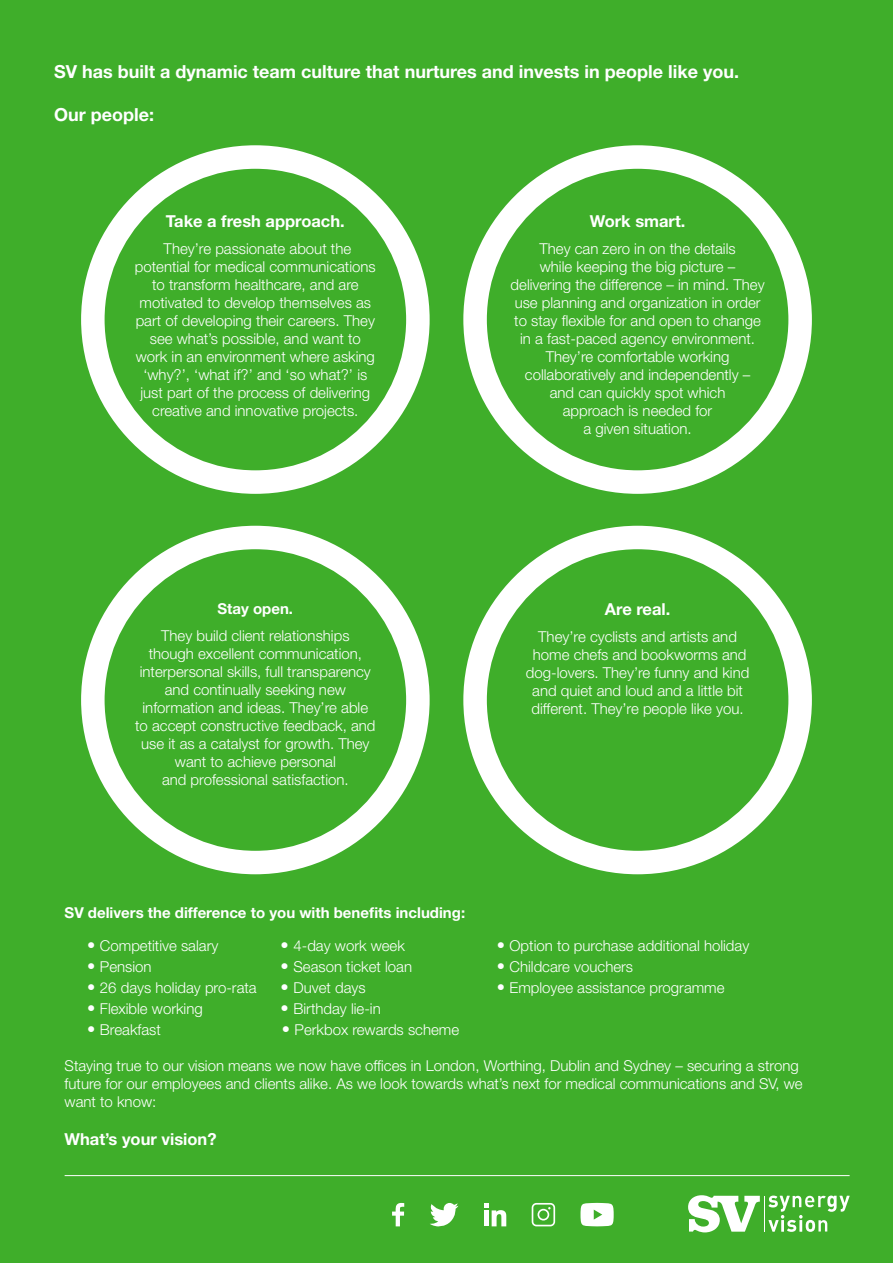
<style>
.page{position:relative;width:893px;height:1263px;background:#3fae2a}
.page>*{position:absolute;margin:0;border:0;box-sizing:border-box;transform-origin:0 0}
.t1{font:700 18px "Helvetica Neue LT Std";color:#fff}
.t2{font:700 16.5px "Helvetica Neue LT Std";color:#fff}
.t3{font:300 15px/18px "Helvetica Neue LT Std";color:#fff;text-align:center}
.t4{font:700 15px "Helvetica Neue LT Std";color:#fff}
.s1{font-size:16.5px}
</style>
<div class="page">
<div style="left:463px;top:145px;width:349px;height:349px;background:#fff;border-radius:50%"></div>
<div style="left:487px;top:169px;width:301px;height:301px;background:#3fae2a;border-radius:50%"></div>
<div style="left:81px;top:145px;width:349px;height:349px;background:#fff;border-radius:50%"></div>
<div style="left:105px;top:169px;width:301px;height:301px;background:#3fae2a;border-radius:50%"></div>
<div style="left:463px;top:526px;width:349px;height:348px;background:#fff;border-radius:50%"></div>
<div style="left:487px;top:549px;width:301px;height:302px;background:#3fae2a;border-radius:50%"></div>
<div style="left:81px;top:526px;width:349px;height:348px;background:#fff;border-radius:50%"></div>
<div style="left:105px;top:549px;width:301px;height:302px;background:#3fae2a;border-radius:50%"></div>
<hr style="left:65px;top:1175px;width:785px;height:1px;background:#fff">
<svg style="left:688px;top:1195px;width:72px;height:37px"></svg>
<hr style="left:764px;top:1196px;width:1px;height:36px;background:#fff">
<svg style="left:768px;top:1195px;width:82px;height:37px"></svg>
<svg style="left:580px;top:1203px;width:34px;height:23px"></svg>
<svg style="left:430px;top:1203px;width:28px;height:24px"></svg>
<svg style="left:484px;top:1203px;width:22px;height:23px"></svg>
<div style="left:484px;top:1210px;width:5px;height:16px;background:#fff"></div>
<svg style="left:532px;top:1203px;width:23px;height:23px"></svg>
<svg style="left:392px;top:1203px;width:12px;height:23px"></svg>
<p class="t1" style="left:54px;top:60px;width:686px">SV has built a dynamic team culture that nurtures and invests in people like you.</p>
<p class="t1" style="left:54px;top:103px;width:101px">Our people:</p>
<p class="t2" style="left:166px;top:211px;width:180px">Take a fresh approach.</p>
<p class="t3" style="left:135px;top:239px;width:242px">They’re passionate about the potential for medical communications to transform healthcare, and are motivated to develop themselves as part of developing their careers. They see what’s possible, and want to work in an environment where asking ‘why?’, ‘what if?’ and ‘so what?’ is just part of the process of delivering creative and innovative projects.</p>
<p class="t4" style="left:218px;top:599px;width:77px">Stay open.</p>
<p class="t3" style="left:135px;top:626px;width:242px">They build client relationships<br>though excellent communication, interpersonal skills, full transparency and continually seeking new information and ideas. They’re able to accept constructive feedback, and use it as a catalyst for growth. They want to achieve personal<br>and professional satisfaction.</p>
<p class="t2" style="left:590px;top:211px;width:97px">Work smart.</p>
<p class="t3" style="left:511px;top:239px;width:255px">They can zero in on the details<br>while keeping the big picture – delivering the difference – in mind. They use planning and organization in order to stay flexible for and open to change in a fast-paced agency environment.<br>They’re comfortable working collaboratively and independently –<br>and can quickly spot which<br>approach is needed for<br>a given situation.</p>
<p class="t2" style="left:605px;top:599px;width:67px">Are real.</p>
<p class="t3" style="left:526px;top:627px;width:225px">They’re cyclists and artists and home chefs and bookworms and dog-lovers. They’re funny and kind and quiet and loud and a little bit different. They’re people like you.</p>
<p class="t4" style="left:65px;top:903px;width:402px">SV delivers the difference to you with benefits including:</p>
<p class="t3" style="left:87px;top:936px;width:133px"><span class="s1">•</span> Competitive salary</p>
<p class="t3" style="left:281px;top:936px;width:126px"><span class="s1">•</span> 4-day work week</p>
<p class="t3" style="left:497px;top:936px;width:254px"><span class="s1">•</span> Option to purchase additional holiday</p>
<p class="t3" style="left:87px;top:957px;width:66px"><span class="s1">•</span> Pension</p>
<p class="t3" style="left:281px;top:957px;width:133px"><span class="s1">•</span> Season ticket loan</p>
<p class="t3" style="left:497px;top:957px;width:138px"><span class="s1">•</span> Childcare vouchers</p>
<p class="t3" style="left:87px;top:978px;width:171px"><span class="s1">•</span> 26 days holiday pro-rata</p>
<p class="t3" style="left:281px;top:978px;width:87px"><span class="s1">•</span> Duvet days</p>
<p class="t3" style="left:497px;top:978px;width:229px"><span class="s1">•</span> Employee assistance programme</p>
<p class="t3" style="left:87px;top:999px;width:117px"><span class="s1">•</span> Flexible working</p>
<p class="t3" style="left:281px;top:999px;width:102px"><span class="s1">•</span> Birthday lie-in</p>
<p class="t3" style="left:87px;top:1020px;width:75px"><span class="s1">•</span> Breakfast</p>
<p class="t3" style="left:282px;top:1020px;width:179px"><span class="s1">•</span> Perkbox rewards scheme</p>
<p class="t3" style="left:65px;top:1056px;width:739px;text-align:left">Staying true to our vision means we now have offices in London, Worthing, Dublin and Sydney – securing a strong future for our employees and clients alike. As we look towards what’s next for medical communications and SV, we want to know:</p>
<p class="t2" style="left:65px;top:1129px;width:153px">What’s your vision?</p>
</div>
